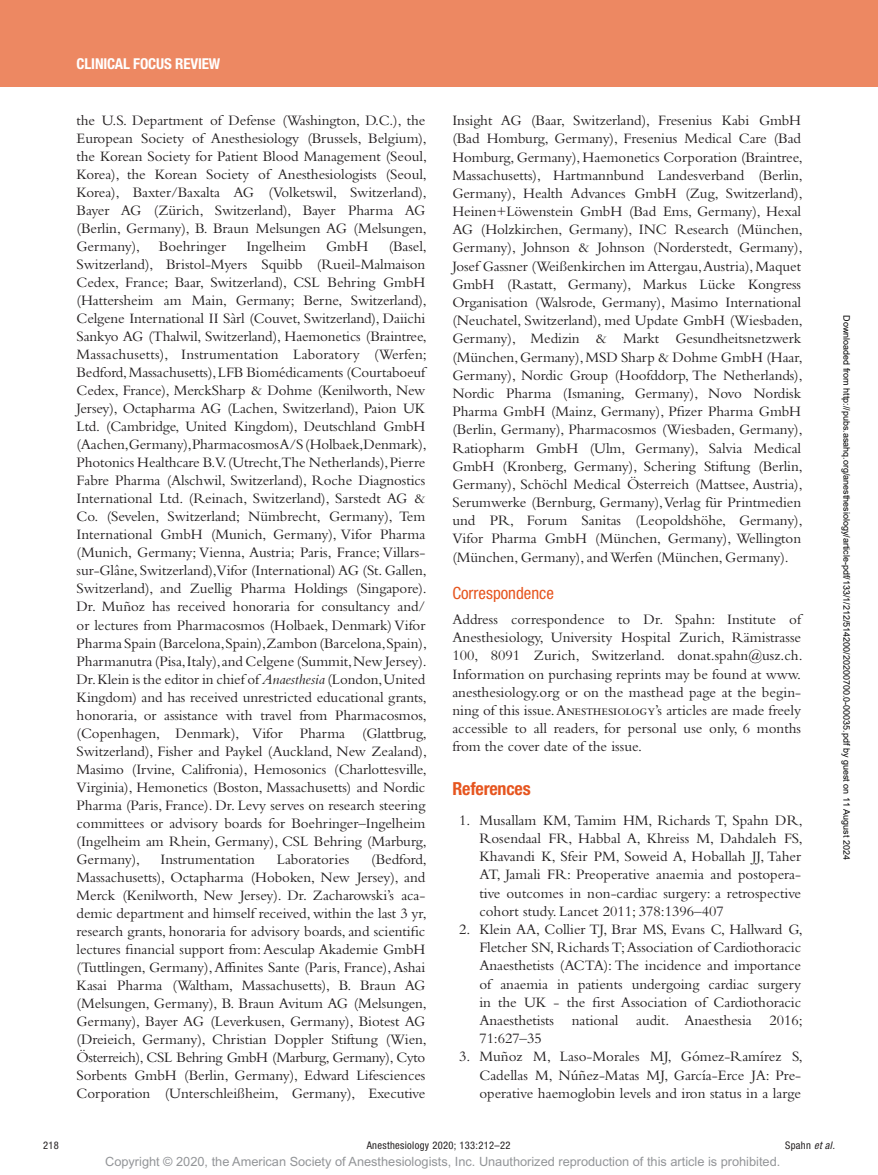
<style>
.page{position:relative;width:878px;height:1175px;background:#fff}
.page>*{position:absolute;margin:0;border:0;box-sizing:border-box;transform-origin:0 0}
.t1{font:700 condensed 18px "Helvetica Neue LT Std";letter-spacing:-.01em;color:#e6551f}
.t2{font:condensed 16.8px "Helvetica Neue LT Std";color:#e6551f}
.t3{font:15px/18px "Bembo Std";letter-spacing:-.005em;color:#231f20;text-align:justify}
.t4{font:700 condensed 15px "Helvetica Neue LT Std";letter-spacing:-.01em;color:#fff}
.t5{font:12.75px "Arial MT Std";color:#939598}
.t6{font:condensed 10.5px "Helvetica Neue LT Std";letter-spacing:.03em;color:#231f20}
.t7{font:9px "Arial";color:#000}
.s1{font-style:italic}
</style>
<div class="page">
<div style="left:0;top:0;width:878px;height:86px;background:#ed8862"></div>
<p class="t4" style="left:77px;top:54px;width:145px">CLINICAL FOCUS REVIEW</p>
<p class="t3" style="left:77px;top:111px;width:352px">the U.S. Department of Defense (Washington, D.C.), the European Society of Anesthesiology (Brussels, Belgium), the Korean Society for Patient Blood Management (Seoul, Korea), the Korean Society of Anesthesiologists (Seoul, Korea), Baxter/Baxalta AG (Volketswil, Switzerland), Bayer AG (Zürich, Switzerland), Bayer Pharma AG (Berlin, Germany), B. Braun Melsungen AG (Melsungen, Germany),</p>
<p class="t3" style="left:77px;top:237px;width:352px;text-indent:312px">(Basel, Switzerland), Bristol-Myers Squibb (Rueil-Malmaison Cedex, France; Baar, Switzerland), CSL Behring GmbH (Hattersheim am Main, Germany; Berne, Switzerland), Celgene International II Sàrl (Couvet, Switzerland), Daiichi Sankyo AG (Thalwil, Switzerland), Haemonetics (Braintree, Massachusetts), Instrumentation Laboratory (Werfen; Bedford, Massachusetts), LFB Biomédicaments (Courtaboeuf Cedex, France), MerckSharp &amp; Dohme (Kenilworth, New Jersey), Octapharma AG (Lachen, Switzerland), Paion UK Ltd. (Cambridge, United Kingdom), Deutschland GmbH (Aachen,Germany),Pharmacosmos A/S (Holbaek,Denmark), Photonics Healthcare B.V. (Utrecht,The Netherlands), Pierre Fabre Pharma (Alschwil, Switzerland), Roche Diagnostics International Ltd. (Reinach, Switzerland), Sarstedt AG &amp; Co. (Sevelen, Switzerland; Nümbrecht, Germany), Tem International GmbH (Munich, Germany), Vifor Pharma (Munich, Germany; Vienna, Austria; Paris, France; Villars&shy;sur-Glâne, Switzerland),Vifor (International) AG (St. Gallen, Switzerland), and Zuellig Pharma Holdings (Singapore).<br>Dr. Muñoz has received honoraria for consultancy and/ or lectures from Pharmacosmos (Holbaek, Denmark) Vifor Pharma Spain (Barcelona,Spain),Zambon (Barcelona,Spain), Pharmanutra (Pisa, Italy), and Celgene (Summit, New Jersey).<br>Dr. Klein is the editor in chief of <span class="s1">Anaesthesia</span> (London, United Kingdom) and has received unrestricted educational grants, honoraria, or assistance with travel from Pharmacosmos, (Copenhagen, Denmark), Vifor Pharma (Glattbrug, Switzerland), Fisher and Paykel (Auckland, New Zealand), Masimo (Irvine, Califronia), Hemosonics (Charlottesville, Virginia), Hemonetics (Boston, Massachusetts) and Nordic Pharma (Paris, France). Dr. Levy serves on research steering committees or advisory boards for Boehringer–Ingelheim (Ingelheim am Rhein, Germany), CSL Behring (Marburg, Germany),</p>
<p class="t3" style="left:159px;top:237px;width:69px">Boehringer</p>
<p class="t3" style="left:246px;top:237px;width:61px">Ingelheim</p>
<p class="t3" style="left:326px;top:237px;width:44px">GmbH</p>
<p class="t3" style="left:77px;top:849px;width:352px;text-indent:295px">(Bedford, Massachusetts), Octapharma (Hoboken, New Jersey), and Merck (Kenilworth, New Jersey). Dr. Zacharowski’s aca&shy;demic department and himself received, within the last 3 yr, research grants, honoraria for advisory boards, and scientific lectures financial support from: Aesculap Akademie GmbH (Tuttlingen, Germany), Affinites Sante (Paris, France), Ashai Kasai Pharma (Waltham, Massachusetts), B. Braun AG (Melsungen, Germany), B. Braun Avitum AG (Melsungen, Germany), Bayer AG (Leverkusen, Germany), Biotest AG (Dreieich, Germany), Christian Doppler Stiftung (Wien, Österreich), CSL Behring GmbH (Marburg, Germany), Cyto Sorbents GmbH (Berlin, Germany), Edward Lifesciences Corporation (Unterschleißheim, Germany), Executive</p>
<p class="t3" style="left:160px;top:849px;width:96px">Instrumentation</p>
<p class="t3" style="left:277px;top:849px;width:74px">Laboratories</p>
<p class="t3" style="left:452px;top:111px;width:352px">Insight AG (Baar, Switzerland), Fresenius Kabi GmbH (Bad Homburg, Germany), Fresenius Medical Care (Bad Homburg, Germany), Haemonetics Corporation (Braintree, Massachusetts), Hartmannbund Landesverband (Berlin, Germany), Health Advances GmbH (Zug, Switzerland), Heinen+Löwenstein GmbH (Bad Ems, Germany), Hexal AG (Holzkirchen, Germany), INC Research (München, Germany), Johnson &amp; Johnson (Norderstedt, Germany), Josef Gassner (Weißenkirchen im Attergau, Austria), Maquet GmbH (Rastatt, Germany), Markus Lücke Kongress Organisation (Walsrode, Germany), Masimo International (Neuchatel, Switzerland), med Update GmbH (Wiesbaden, Germany), Medizin &amp; Markt Gesundheitsnetzwerk (München, Germany), MSD Sharp &amp; Dohme GmbH (Haar, Germany), Nordic Group (Hoofddorp, The Netherlands), Nordic Pharma (Ismaning, Germany), Novo Nordisk Pharma GmbH (Mainz, Germany), Pfizer Pharma GmbH (Berlin, Germany), Pharmacosmos (Wiesbaden, Germany), Ratiopharm GmbH (Ulm, Germany), Salvia Medical GmbH (Kronberg, Germany), Schering Stiftung (Berlin, Germany), Schöchl Medical Österreich (Mattsee, Austria), Serumwerke (Bernburg, Germany), Verlag für Printmedien und PR, Forum Sanitas (Leopoldshöhe, Germany), Vifor Pharma GmbH (München, Germany), Wellington (München, Germany), and Werfen (München, Germany).</p>
<p class="t2" style="left:452px;top:583px;width:103px">Correspondence</p>
<p class="t3" style="left:452px;top:610px;width:352px">Address correspondence to Dr. Spahn: Institute of Anesthesiology, University Hospital Zurich, Rämistrasse 100, 8091 Zurich, Switzerland. donat.spahn@usz.ch.<br>Information on purchasing reprints may be found at www. anesthesiology.org or on the masthead page at the begin&shy;ning of this issue. Anesthesiology’s articles are made freely accessible to all readers, for personal use only, 6 months from the cover date of the issue.</p>
<p class="t1" style="left:452px;top:777px;width:80px">References</p>
<p class="t3" style="left:479px;top:811px;width:325px;text-indent:-20px">1. Musallam KM, Tamim HM, Richards T, Spahn DR, Rosendaal FR, Habbal A, Khreiss M, Dahdaleh FS, Khavandi K, Sfeir PM, Soweid A, Hoballah JJ, Taher AT, Jamali FR: Preoperative anaemia and postopera&shy;tive outcomes in non-cardiac surgery: a retrospective cohort study. Lancet 2011; 378:1396–407</p>
<p class="t3" style="left:479px;top:920px;width:325px;text-indent:-20px">2. Klein AA, Collier TJ, Brar MS, Evans C, Hallward G, Fletcher SN, Richards T; Association of Cardiothoracic Anaesthetists (ACTA): The incidence and importance of anaemia in patients undergoing cardiac surgery in the UK - the first Association of Cardiothoracic Anaesthetists national audit. Anaesthesia 2016; 71:627–35</p>
<p class="t3" style="left:479px;top:1047px;width:325px;text-indent:-20px">3. Muñoz M, Laso-Morales MJ, Gómez-Ramírez S, Cadellas M, Núñez-Matas MJ, García-Erce JA: Pre&shy;operative haemoglobin levels and iron status in a large</p>
<p class="t7" style="left:850px;top:315px;width:546px;rotate:90deg">Downloaded from http://pubs.asahq.org/anesthesiology/article-pdf/133/1/212/514200/20200700.0-00035.pdf by guest on 11 August 2024</p>
<p class="t6" style="left:43px;top:1139px;width:17px">218</p>
<p class="t6" style="left:367px;top:1139px;width:145px">Anesthesiology 2020; 133:212–22</p>
<p class="t6" style="left:785px;top:1139px;width:51px">Spahn <span class="s1">et al.</span></p>
<p class="t5" style="left:105px;top:1154px;width:676px">Copyright © 2020, the American Society of Anesthesiologists, Inc. Unauthorized reproduction of this article is prohibited.</p>
</div>
